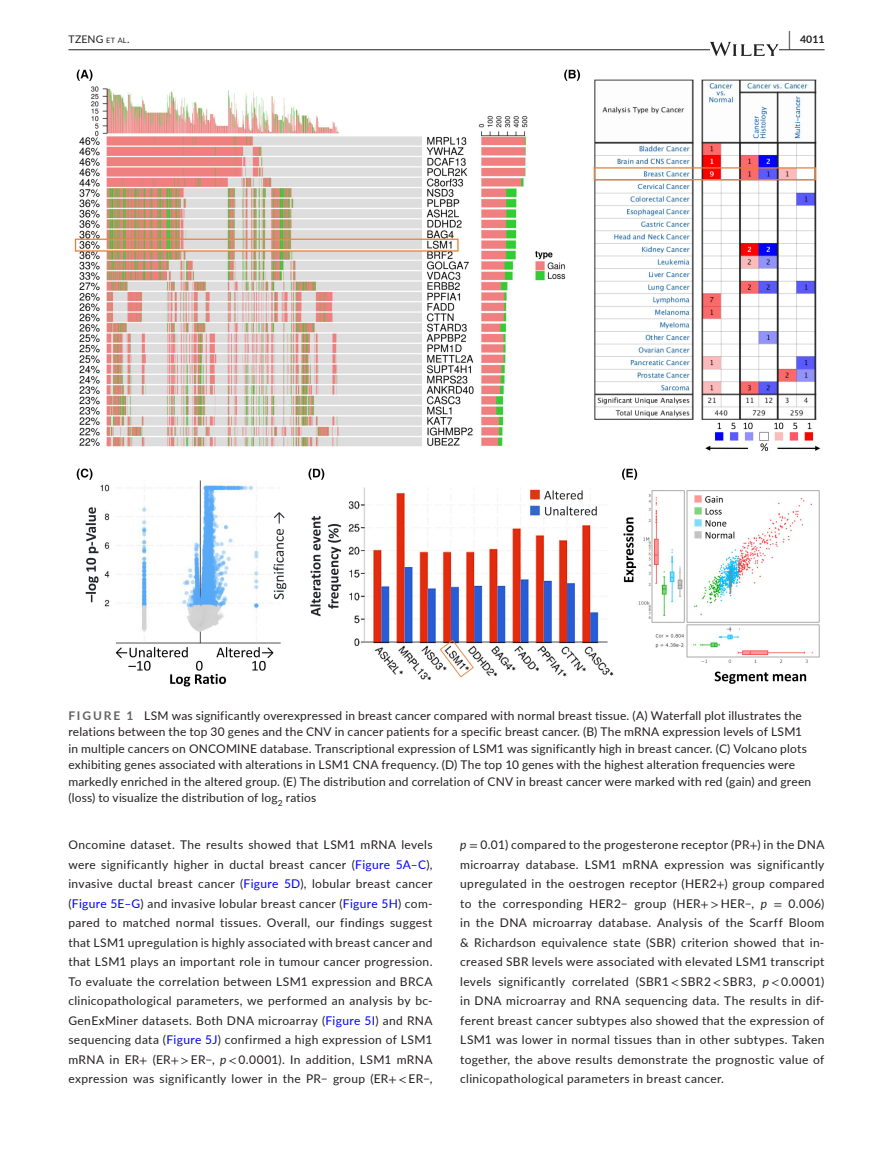
<style>
.page{position:relative;width:893px;height:1174px;background:#fff}
.page>*{position:absolute;margin:0;border:0;box-sizing:border-box;transform-origin:0 0}
.t1{font:12px/19.5px "Lato";letter-spacing:.015em;color:#231f20;text-align:justify}
.t2{font:10.5px "Lato";letter-spacing:.015em;color:#231f20}
.t3{font:700 10.5px "Lato";color:#231f20}
.s1{font-size:7.35px}
.s2{font-size:19.5px}
.s3{font-weight:700;color:#636366}
.s4{color:#00f}
.s5{font-family:"STIX"}
.s6{font-style:italic}
</style>
<div class="page">
<hr style="left:68px;top:49px;width:756px;height:1px;background:#231f20">
<svg style="left:710px;top:42px;width:69px;height:14px"></svg>
<img style="left:74px;top:69px;width:746px;height:618px">
<p class="t2" style="left:68px;top:31px;width:63px">TZENG <span class="s1">et al</span>.</p>
<p class="t3" style="left:789px;top:31px;width:37px"><span class="s2">|</span> 4011</p>
<p class="t1" style="left:68px;top:707px;width:744px;line-height:16.5px;text-align:left"><span class="s3">FIGURE 1</span> LSM was significantly overexpressed in breast cancer compared with normal breast tissue. (A) Waterfall plot illustrates the relations between the top 30 genes and the CNV in cancer patients for a specific breast cancer. (B) The mRNA expression levels of LSM1 in multiple cancers on ONCOMINE database. Transcriptional expression of LSM1 was significantly high in breast cancer. (C) Volcano plots exhibiting genes associated with alterations in LSM1 CNA frequency. (D) The top 10 genes with the highest alteration frequencies were markedly enriched in the altered group. (E) The distribution and correlation of CNV in breast cancer were marked with red (gain) and green (loss) to visualize the distribution of log<sub>2</sub> ratios</p>
<p class="t1" style="left:68px;top:834px;width:366px">Oncomine dataset. The results showed that LSM1 mRNA levels were significantly higher in ductal breast cancer (<span class="s4">Figure 5A–C</span>), invasive ductal breast cancer (<span class="s4">Figure 5D</span>), lobular breast cancer (<span class="s4">Figure 5E–G</span>) and invasive lobular breast cancer (<span class="s4">Figure 5H</span>) com&shy;pared to matched normal tissues. Overall, our findings suggest that LSM1 upregulation is highly associated with breast cancer and that LSM1 plays an important role in tumour cancer progression.<br>To evaluate the correlation between LSM1 expression and BRCA clinicopathological parameters, we performed an analysis by bc-GenExMiner datasets. Both DNA microarray (<span class="s4">Figure 5I</span>) and RNA sequencing data (<span class="s4">Figure 5J</span>) confirmed a high expression of LSM1 mRNA in ER<span class="s5">+</span> (ER<span class="s5">+&gt;</span> ER−, <span class="s6">p</span><span class="s5">&lt;</span> 0.0001). In addition, LSM1 mRNA expression was significantly lower in the PR− group (ER<span class="s5">+&lt;</span> ER−,</p>
<p class="t1" style="left:460px;top:834px;width:366px"><span class="s6">p</span> <span class="s5">=</span> 0.01) compared to the progesterone receptor (PR<span class="s5">+</span>) in the DNA microarray database. LSM1 mRNA expression was significantly upregulated in the oestrogen receptor (HER2<span class="s5">+</span>) group compared to the corresponding HER2− group (HER<span class="s5">+&gt;</span> HER−, <span class="s6">p</span> <span class="s5">=</span> 0.006) in the DNA microarray database. Analysis of the Scarff Bloom &amp; Richardson equivalence state (SBR) criterion showed that in&shy;creased SBR levels were associated with elevated LSM1 transcript levels significantly correlated (SBR1 <span class="s5">&lt;</span> SBR2 <span class="s5">&lt;</span> SBR3, <span class="s6">p</span><span class="s5">&lt;</span> 0.0001) in DNA microarray and RNA sequencing data. The results in dif&shy;ferent breast cancer subtypes also showed that the expression of LSM1 was lower in normal tissues than in other subtypes. Taken together, the above results demonstrate the prognostic value of clinicopathological parameters in breast cancer.</p>
</div>
